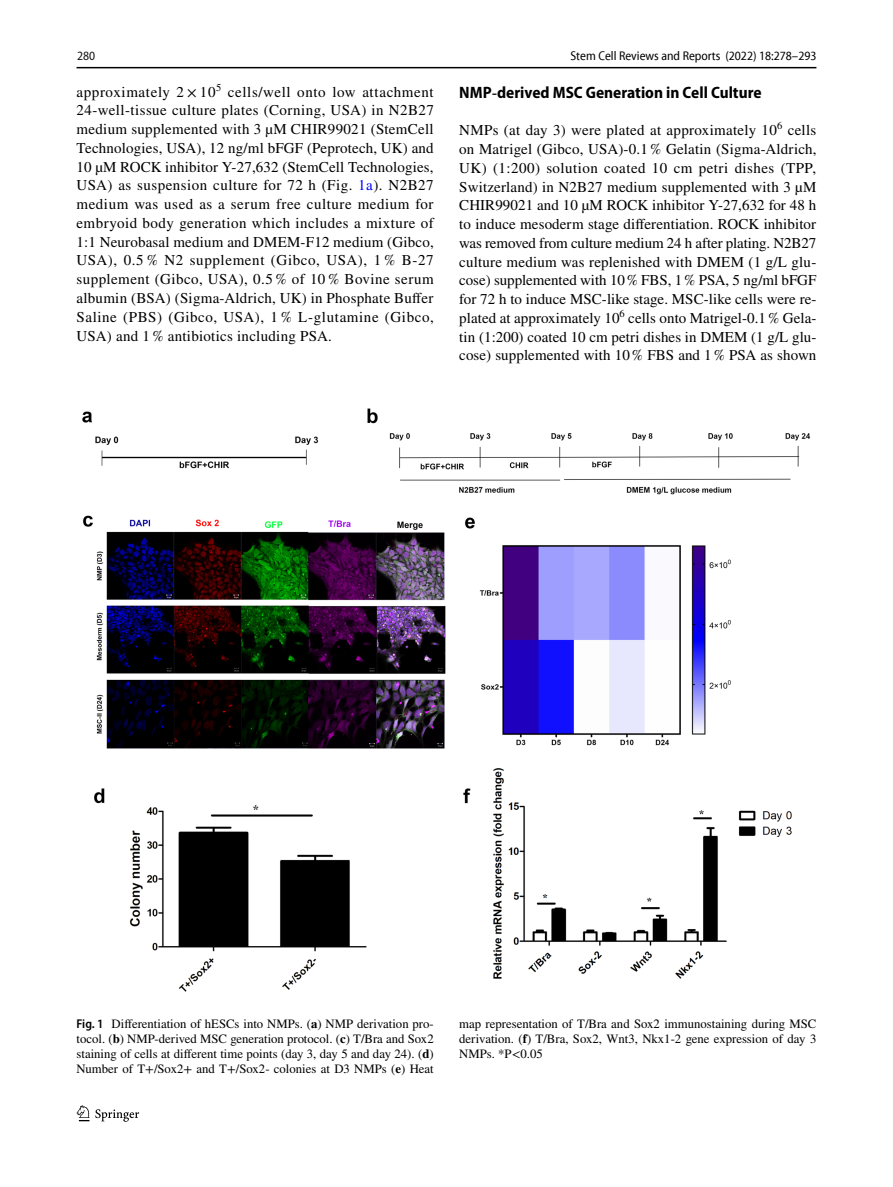
<style>
.page{position:relative;width:893px;height:1187px;background:#fff}
.page>*{position:absolute;margin:0;border:0;box-sizing:border-box;transform-origin:0 0}
.t1{font:700 semi-condensed 16.5px "Myriad Pro";color:#000}
.t2{font:15px/18.8px "STIX";letter-spacing:.005em;color:#000;text-align:justify}
.t3{font:12.75px/15px "STIX";color:#000;text-align:justify}
.t4{font:semi-condensed 12.75px "Myriad Pro Unic";color:#000}
.t5{font:12.75px "Adv T Tc 488 b 0 e 62";color:#131413}
.s1{color:#00f}
.s2{font-family:"Times New Roman PSMT2";font-weight:400;font-stretch:normal}
.s3{font-family:"Myriad Pro";font-weight:600;font-stretch:semi-condensed}
.s4{font-weight:700}
</style>
<div class="page">
<hr style="left:77px;top:67px;width:739px;height:1px;background:#000">
<img style="left:82px;top:408px;width:729px;height:584px">
<svg style="left:77px;top:1105px;width:12px;height:16px"></svg>
<svg style="left:95px;top:1109px;width:44px;height:12px"></svg>
<p class="t5" style="left:77px;top:51px;width:19px">280</p>
<p class="t4" style="left:570px;top:51px;width:247px">Stem Cell Reviews and Reports (2022) 18:278–293</p>
<p class="t2" style="left:77px;top:83px;width:359px">approximately 2 × 10<sup>5</sup> cells/well onto low attachment 24-well-tissue culture plates (Corning, USA) in N2B27 medium supplemented with 3 µM CHIR99021 (StemCell Technologies, USA), 12 ng/ml bFGF (Peprotech, UK) and 10 µM ROCK inhibitor Y-27,632 (StemCell Technologies, USA) as suspension culture for 72 h (Fig. <span class="s1">1a</span>). N2B27 medium was used as a serum free culture medium for embryoid body generation which includes a mixture of 1:1 Neurobasal medium and DMEM-F12 medium (Gibco, USA), 0.5 % N2 supplement (Gibco, USA), 1 % B-27 supplement (Gibco, USA), 0.5 % of 10 % Bovine serum albumin (BSA) (Sigma-Aldrich, UK) in Phosphate Buffer Saline (PBS) (Gibco, USA), 1 % L-glutamine (Gibco, USA) and 1 % antibiotics including PSA.</p>
<p class="t1" style="left:459px;top:83px;width:304px">NMP<span class="s2">‑</span>derived MSC Generation in Cell Culture</p>
<p class="t2" style="left:459px;top:122px;width:359px">NMPs (at day 3) were plated at approximately 10<sup>6</sup> cells on Matrigel (Gibco, USA)-0.1% Gelatin (Sigma-Aldrich, UK) (1:200) solution coated 10 cm petri dishes (TPP, Switzerland) in N2B27 medium supplemented with 3 µM CHIR99021 and 10 µM ROCK inhibitor Y-27,632 for 48 h to induce mesoderm stage differentiation. ROCK inhibitor was removed from culture medium 24 h after plating. N2B27 culture medium was replenished with DMEM (1 g/L glu&shy;cose) supplemented with 10% FBS, 1% PSA, 5 ng/ml bFGF for 72 h to induce MSC-like stage. MSC-like cells were re&shy;plated at approximately 10<sup>6</sup> cells onto Matrigel-0.1% Gela&shy;tin (1:200) coated 10 cm petri dishes in DMEM (1 g/L glu&shy;cose) supplemented with 10% FBS and 1% PSA as shown</p>
<p class="t3" style="left:77px;top:1017px;width:359px"><span class="s3">Fig. 1</span> Differentiation of hESCs into NMPs. (<span class="s4">a</span>) NMP derivation pro&shy;tocol. (<span class="s4">b</span>) NMP-derived MSC generation protocol. (<span class="s4">c</span>) T/Bra and Sox2 staining of cells at different time points (day 3, day 5 and day 24). (<span class="s4">d</span>)<br>Number of T+/Sox2+ and T+/Sox2- colonies at D3 NMPs (<span class="s4">e</span>) Heat</p>
<p class="t3" style="left:459px;top:1017px;width:359px">map representation of T/Bra and Sox2 immunostaining during MSC derivation. (<span class="s4">f</span>) T/Bra, Sox2, Wnt3, Nkx1-2 gene expression of day 3<br>NMPs. *P&lt;0.05</p>
</div>
